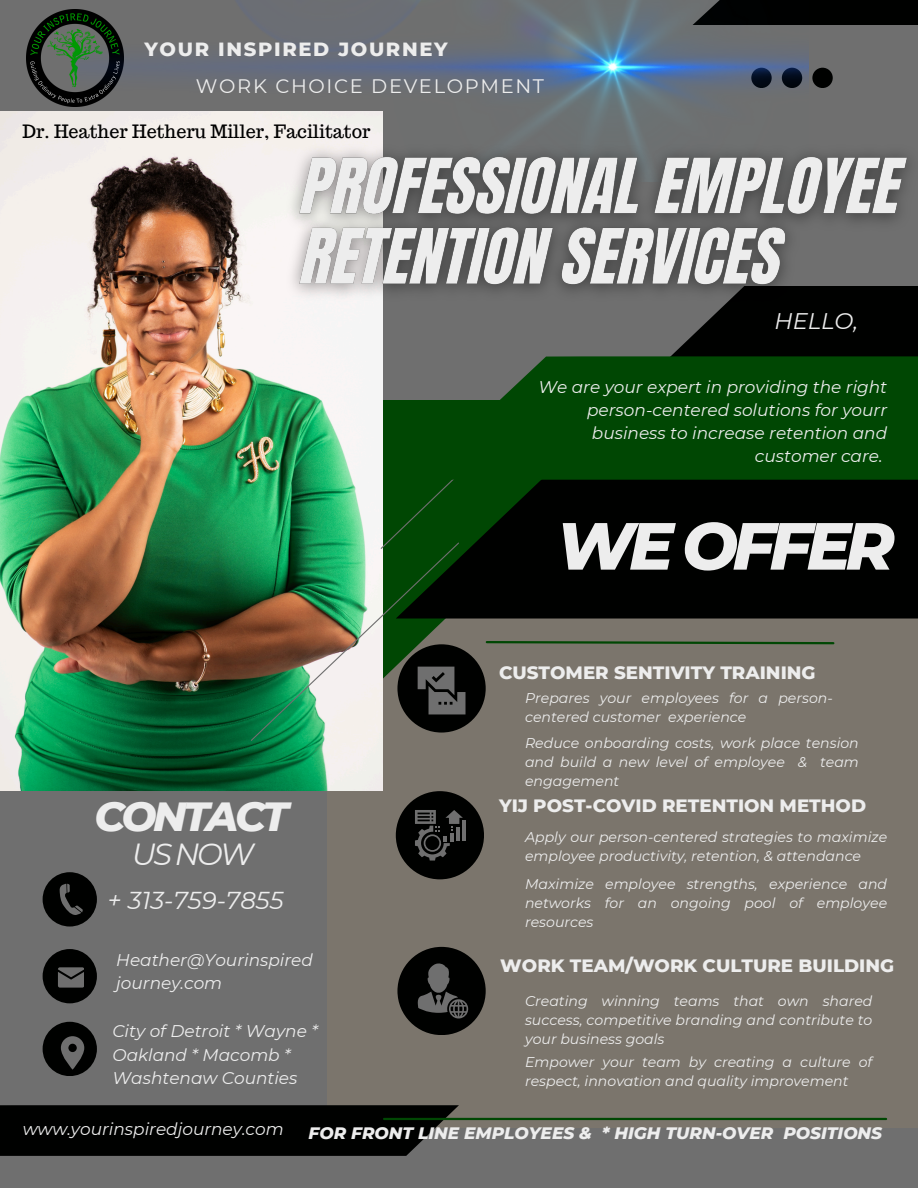
<style>
.page{position:relative;width:918px;height:1188px;background:#6f6f6f}
.page>*{position:absolute;margin:0;border:0;box-sizing:border-box;transform-origin:0 0}
.t1{font:italic 800 66.45px "Montserrat";letter-spacing:-.085em;color:#ededed}
.t2{font:italic 800 41.55px "Montserrat";letter-spacing:-.085em;color:#ededed}
.t3{font:italic 30.45px "Montserrat";color:#ededed}
.t4{font:italic 24.45px "Montserrat";color:#ededed}
.t5{font:italic 22.5px "Montserrat";color:#ededed}
.t6{font:19.5px "Montserrat";letter-spacing:.085em;color:#ededed}
.t7{font:800 19.5px "Montserrat";letter-spacing:.085em;color:#ededed}
.t8{font:800 18.3px "Montserrat";color:#ededed}
.t9{font:18px "Trocchi";color:#000}
.t10{font:italic 16.95px/23.2px "Montserrat";color:#ededed}
.t11{font:italic 800 16.95px "Montserrat";color:#ededed}
.t12{font:italic 14.1px/19px "Montserrat";color:#ededed}
</style>
<div class="page">
<div style="left:327px;top:546px;width:591px;height:582px;background:#7b756c"></div>
<div style="left:397px;top:644px;width:89px;height:89px;background:#000100;border-radius:50%"></div>
<div style="left:396px;top:791px;width:88px;height:88px;background:#000100;border-radius:50%"></div>
<div style="left:43px;top:872px;width:54px;height:55px;background:#000100;border-radius:50%"></div>
<div style="left:43px;top:949px;width:54px;height:54px;background:#000100;border-radius:50%"></div>
<div style="left:43px;top:1022px;width:54px;height:54px;background:#000100;border-radius:50%"></div>
<hr style="left:462px;top:820px;width:4px;height:21px;background:#6f6f6f">
<svg style="left:415px;top:810px;width:48px;height:51px"></svg>
<div style="left:397px;top:947px;width:89px;height:88px;background:#000100;border-radius:50%"></div>
<svg style="left:418px;top:963px;width:50px;height:55px"></svg>
<img style="left:0;top:111px;width:382px;height:680px">
<svg style="left:250px;top:541px;width:216px;height:201px"></svg>
<div style="left:396px;top:286px;width:522px;height:333px;background:#000100"></div>
<svg style="left:0;top:1105px;width:459px;height:51px;background:#070806"></svg>
<div style="left:692px;top:0;width:226px;height:25px;background:#000100"></div>
<svg style="left:380px;top:310px;width:306px;height:240px"></svg>
<div style="left:415px;top:356px;width:503px;height:124px;background:#004703"></div>
<svg style="left:60px;top:884px;width:23px;height:31px"></svg>
<svg style="left:58px;top:967px;width:26px;height:21px"></svg>
<svg style="left:61px;top:1036px;width:23px;height:34px"></svg>
<hr style="left:384px;top:1118px;width:502px;height:2px;background:#004703">
<svg style="left:485px;top:641px;width:350px;height:4px"></svg>
<svg style="left:812px;top:68px;width:20px;height:20px"></svg>
<img style="left:27px;top:9px;width:47px;height:97px">
<img style="left:74px;top:0;width:735px;height:182px">
<img style="left:277px;top:137px;width:632px;height:173px">
<p class="t7" style="left:144px;top:37px;width:305px">YOUR INSPIRED JOURNEY</p>
<h4 class="t6" style="left:196px;top:74px;width:350px">WORK CHOICE DEVELOPMENT</h4>
<p class="t9" style="left:22px;top:120px;width:350px">Dr. Heather Hetheru Miller, Facilitator</p>
<p class="t5" style="left:774px;top:307px;width:85px">HELLO,</p>
<p class="t10" style="left:538px;top:375px;width:350px;text-align:right">We are your expert in providing the right person-centered solutions for yourr business to increase retention and customer care.</p>
<p class="t1" style="left:556px;top:505px;width:340px">WE OFFER</p>
<p class="t2" style="left:94px;top:790px;width:196px">CONTACT</p>
<p class="t3" style="left:132px;top:836px;width:124px">US NOW</p>
<p class="t4" style="left:107px;top:886px;width:178px">+ 313-759-7855</p>
<p class="t10" style="left:116px;top:948px;width:198px">Heather@Yourinspired journey.com</p>
<h3 class="t10" style="left:112px;top:1020px;width:207px">City of Detroit * Wayne *<br>Oakland * Macomb *<br>Washtenaw Counties</h3>
<p class="t8" style="left:499px;top:661px;width:318px">CUSTOMER SENTIVITY TRAINING</p>
<p class="t12" style="left:525px;top:688px;width:309px">Prepares your employees for a person&shy;centered customer experience</p>
<h5 class="t12" style="left:525px;top:733px;width:335px;text-align:justify">Reduce onboarding costs, work place tension and build a new level of employee &amp; team engagement</h5>
<p class="t8" style="left:499px;top:795px;width:369px">YIJ POST-COVID RETENTION METHOD</p>
<h1 class="t12" style="left:525px;top:827px;width:364px">Apply our person-centered strategies to maximize employee productivity, retention, &amp; attendance</h1>
<p class="t12" style="left:525px;top:875px;width:364px;text-align:justify">Maximize employee strengths, experience and networks for an ongoing pool of employee resources</p>
<p class="t8" style="left:500px;top:954px;width:395px">WORK TEAM/WORK CULTURE BUILDING</p>
<p class="t12" style="left:525px;top:991px;width:349px;text-align:justify">Creating winning teams that own shared success, competitive branding and contribute to your business goals</p>
<p class="t12" style="left:525px;top:1052px;width:349px">Empower your team by creating a culture of respect, innovation and quality improvement</p>
<p class="t10" style="left:23px;top:1117px;width:263px">www.yourinspiredjourney.com</p>
<p class="t11" style="left:308px;top:1123px;width:575px">FOR FRONT LINE EMPLOYEES &amp; * HIGH TURN-OVER POSITIONS</p>
</div>
